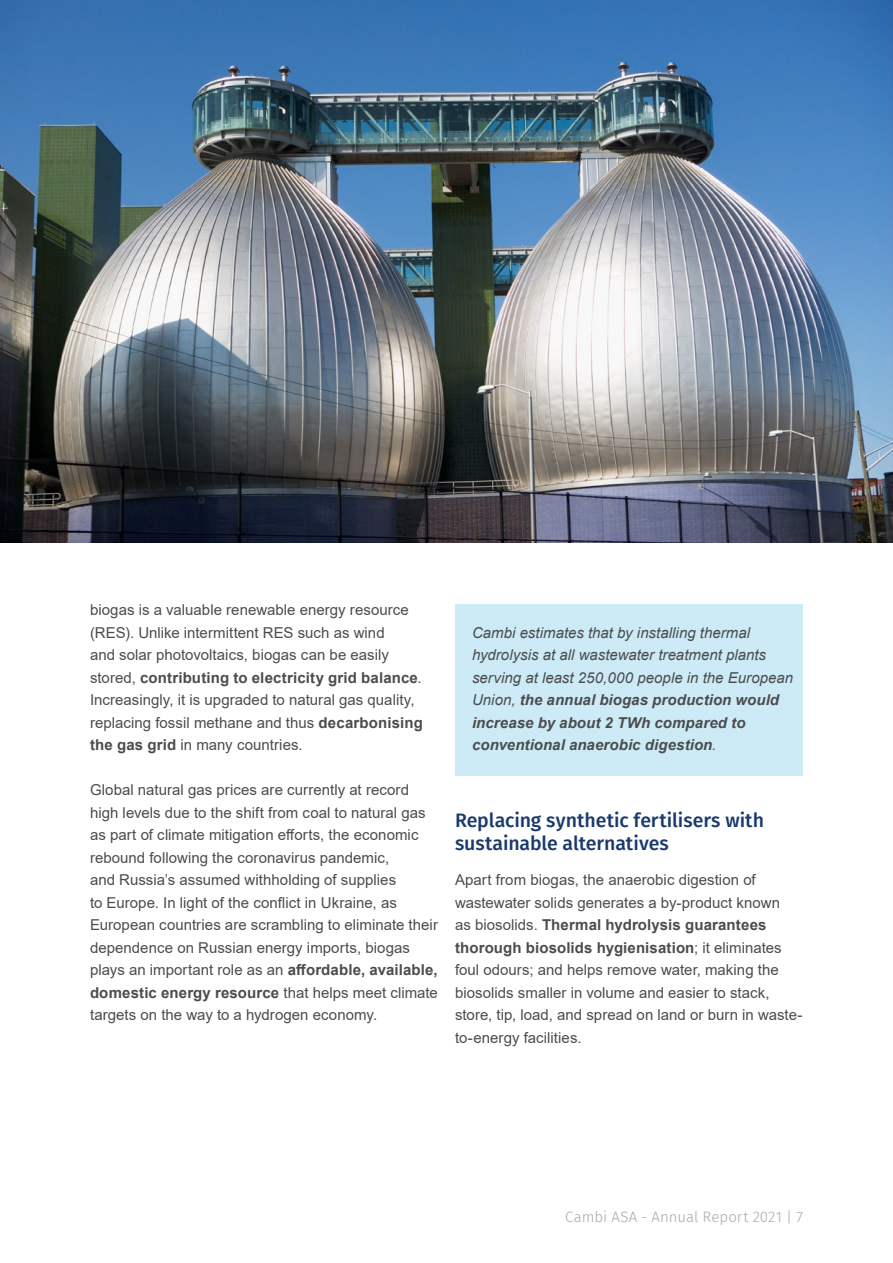
<style>
.page{position:relative;width:893px;height:1263px;background:#fff}
.page>*{position:absolute;margin:0;border:0;box-sizing:border-box;transform-origin:0 0}
.Fira_Sans_Medium_13{font:500 19.5px/23.4px "Fira Sans";letter-spacing:-.005em;color:#1a3a6d}
.Brødtekst_10_14{font:15px/22.5px "Arial";color:#4b4c4d}
.Uthever_skrift_med_b{font:italic 15px/22.5px "Arial";color:#4b4c4d}
.t1{font:300 15px "Fira Sans";color:#a8a9ad}
.s1{font-weight:700}
</style>
<div class="page">
<div style="left:455px;top:604px;width:348px;height:172px;background:#ccebf6"></div>
<img style="left:0;top:0;width:893px;height:543px">
<p class="Brødtekst_10_14" style="left:90px;top:598px;width:334px">biogas is a valuable renewable energy resource (RES). Unlike intermittent RES such as wind<br>and solar photovoltaics, biogas can be easily stored, <span class="s1">contributing to electricity grid balance</span>.<br>Increasingly, it is upgraded to natural gas quality, replacing fossil methane and thus <span class="s1">decarbonising the gas grid</span> in many countries.</p>
<p class="Brødtekst_10_14" style="left:90px;top:778px;width:349px">Global natural gas prices are currently at record high levels due to the shift from coal to natural gas as part of climate mitigation efforts, the economic rebound following the coronavirus pandemic,<br>and Russia’s assumed withholding of supplies<br>to Europe. In light of the conflict in Ukraine, as European countries are scrambling to eliminate their dependence on Russian energy imports, biogas plays an important role as an <span class="s1">affordable, available, domestic energy resource</span> that helps meet climate targets on the way to a hydrogen economy.</p>
<p class="Uthever_skrift_med_b" style="left:472px;top:621px;width:323px">Cambi estimates that by installing thermal hydrolysis at all wastewater treatment plants serving at least 250,000 people in the European Union, <span class="s1">the annual biogas production would increase by about 2 TWh compared to conventional anaerobic digestion</span>.</p>
<p class="Fira_Sans_Medium_13" style="left:455px;top:807px;width:311px">Replacing synthetic fertilisers with sustainable alternatives</p>
<p class="Brødtekst_10_14" style="left:455px;top:868px;width:349px">Apart from biogas, the anaerobic digestion of wastewater solids generates a by-product known<br>as biosolids. <span class="s1">Thermal hydrolysis guarantees thorough biosolids hygienisation</span>; it eliminates foul odours; and helps remove water, making the biosolids smaller in volume and easier to stack, store, tip, load, and spread on land or burn in waste&shy;to-energy facilities.</p>
<p class="t1" style="left:565px;top:1206px;width:239px">Cambi ASA - Annual Report 2021 | 7</p>
</div>
